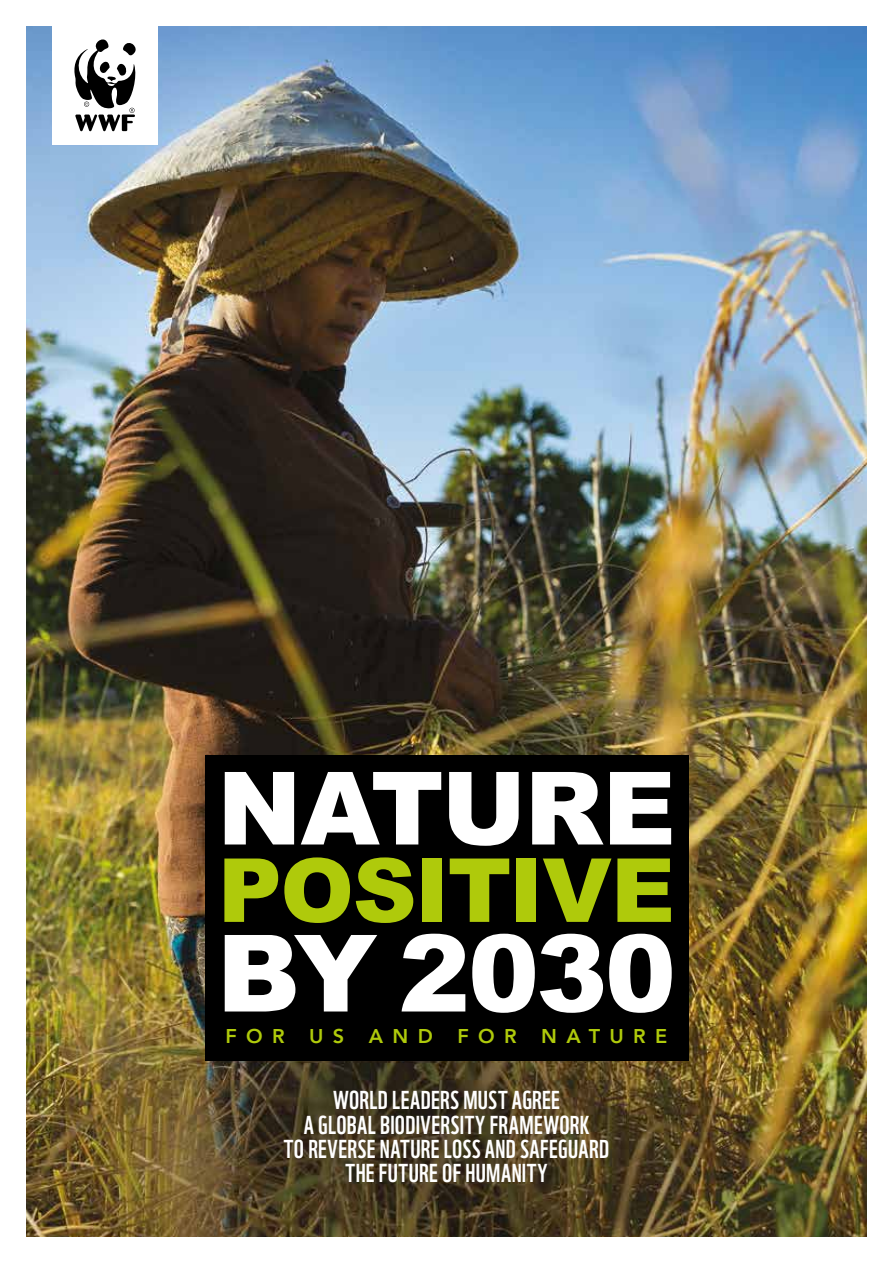
<style>
.page{position:relative;width:893px;height:1263px;background:#fff}
.page>*{position:absolute;margin:0;border:0;box-sizing:border-box;transform-origin:0 0}
.t1{font:900 106.95px "Arial";letter-spacing:-.025em;color:#fff}
.t2{font:900 101.25px "Arial";letter-spacing:-.015em;color:#fff}
.t3{font:900 88.5px "Arial";letter-spacing:-.015em;color:#afca0b}
.t4{font:25.2px/24.3px "WWF";letter-spacing:.02em;color:#fff;text-align:center}
.t5{font:800 19.95px "Avenir";letter-spacing:.47em;color:#afca0b}
</style>
<div class="page">
<img style="left:26px;top:26px;width:841px;height:1211px">
<div style="left:53px;top:26px;width:105px;height:118px;background:#fff"></div>
<svg style="left:74px;top:39px;width:62px;height:92px"></svg>
<div style="left:205px;top:755px;width:483px;height:305px;background:#000"></div>
<h2 class="t2" style="left:217px;top:735px;width:460px">NATURE</h2>
<h3 class="t3" style="left:218px;top:826px;width:458px">POSITIVE</h3>
<h1 class="t1" style="left:217px;top:896px;width:461px">BY 2030</h1>
<p class="t5" style="left:226px;top:1021px;width:443px">FOR US AND FOR NATURE</p>
<p class="t4" style="left:284px;top:1085px;width:327px">WORLD LEADERS MUST AGREE<br>A GLOBAL BIODIVERSITY FRAMEWORK<br>TO REVERSE NATURE LOSS AND SAFEGUARD<br>THE FUTURE OF HUMANITY</p>
</div>
